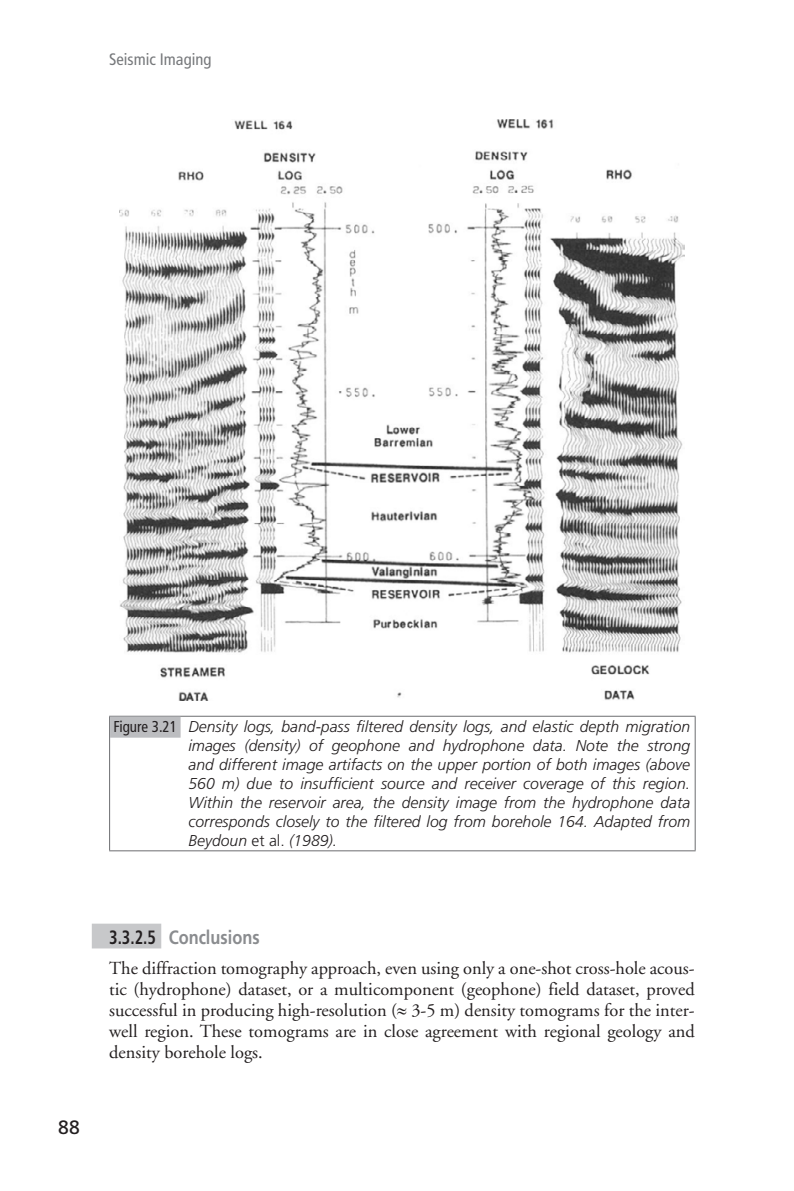
<style>
.page{position:relative;width:794px;height:1191px;background:#fff}
.page>*{position:absolute;margin:0;border:0;box-sizing:border-box;transform-origin:0 0}
.t1{font:700 19.25px "Frutiger";color:#8a8c8f;scale:.85 1}
.t2{font:19.25px "Frutiger";color:#231f20}
.t3{font:18.38px/21px "Adobe Garamond";color:#231f20;text-align:justify}
.t4{font:condensed 16.62px "Frutiger";color:#76787b}
.t5{font:italic 300 15.75px/18.9px "Frutiger";color:#231f20;text-align:justify}
.s1{font-weight:400;font-style:normal;font-stretch:condensed}
.s2{font-style:normal}
.s3{font-stretch:condensed;color:#231f20}
</style>
<div class="page">
<div style="left:92px;top:923px;width:69px;height:25px;background:#c7c8ca"></div>
<img style="left:119px;top:119px;width:566px;height:582px">
<hr style="left:109px;top:716px;width:586px;height:1px;background:#6c6d70">
<hr style="left:109px;top:716px;width:1px;height:134px;background:#6c6d70">
<hr style="left:694px;top:716px;width:1px;height:134px;background:#6c6d70">
<hr style="left:109px;top:850px;width:586px;height:1px;background:#6c6d70">
<div style="left:110px;top:716px;width:71px;height:21px;background:#bcbdc0"></div>
<p class="t4" style="left:109px;top:49px;width:104px">Seismic Imaging</p>
<p class="t5" style="left:188px;top:717px;width:503px;text-indent:-75px"><span class="s1">Figure 3.21</span> Density logs, band-pass filtered density logs, and elastic depth migration images (density) of geophone and hydrophone data. Note the strong and different image artifacts on the upper portion of both images (above 560 m) due to insufficient source and receiver coverage of this region.<br>Within the reservoir area, the density image from the hydrophone data corresponds closely to the filtered log from borehole 164. Adapted from Beydoun <span class="s2">et al.</span> (1989).</p>
<p class="t2" style="left:58px;top:1116px;width:23px">88</p>
<p class="t1" style="left:109px;top:925px;width:178px"><span class="s3">3.3.2.5</span> Conclusions</p>
<p class="t3" style="left:109px;top:958px;width:587px">The diffraction tomography approach, even using only a one-shot cross-hole acous&shy;tic (hydrophone) dataset, or a multicomponent (geophone) field dataset, proved successful in producing high-resolution (≈ 3-5 m) density tomograms for the inter&shy;well region. These tomograms are in close agreement with regional geology and density borehole logs.</p>
</div>
